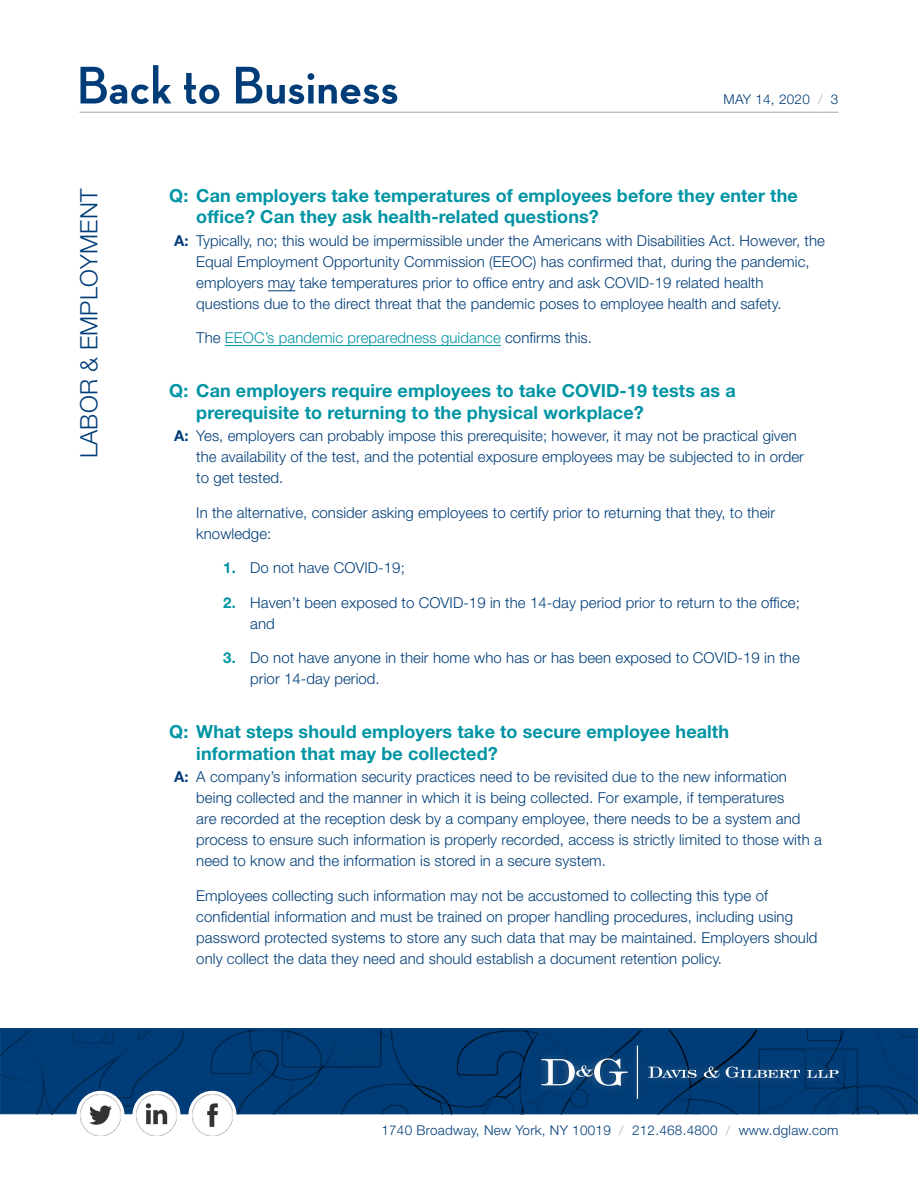
<style>
.page{position:relative;width:918px;height:1188px;background:#fff}
.page>*{position:absolute;margin:0;border:0;box-sizing:border-box;transform-origin:0 0}
.t1{font:700 54px "Neutra Disp";letter-spacing:.01em;color:#003d78}
.t2{font:300 24px "Helvetica Neue LT Std";letter-spacing:.01em;color:#003d78}
.PQ_-_Body_Text_-_FAQ{font:700 18px/21.6px "Helvetica Neue LT Std";letter-spacing:.005em;color:#0094a4}
.PQ_-_Body_Text_-_FAW{font:300 15px/21px "Helvetica Neue LT Std";letter-spacing:.005em;color:#003d78}
.PQ_-_Body_Text_-_FAQ-2{font:300 15px/21px "Helvetica Neue LT Std";letter-spacing:.005em;color:#003d78}
.PQ_-_Body_Text_-_FAQ-3{font:300 15px "Helvetica Neue LT Std";letter-spacing:.005em;color:#0094a4}
.t3{font:300 13.5px "Helvetica Neue LT Std";letter-spacing:.02em;color:#003d78}
.s1{color:#a6b0ba}
.s2{font-weight:700}
.s3{color:#003d78}
.s4{font-weight:700;color:#0094a4}
</style>
<div class="page">
<div style="left:0;top:1028px;width:918px;height:86px;background:#003d78;border:1px solid #003d78"></div>
<hr style="left:169px;top:1113px;width:670px;height:1px;background:#003d78">
<div style="left:77px;top:1091px;width:47px;height:48px;background:#fff;border-radius:50%"></div>
<img style="left:80px;top:1094px;width:41px;height:41px">
<div style="left:132px;top:1091px;width:48px;height:48px;background:#fff;border-radius:50%"></div>
<img style="left:136px;top:1094px;width:41px;height:41px">
<div style="left:188px;top:1091px;width:48px;height:48px;background:#fff;border-radius:50%"></div>
<img style="left:192px;top:1094px;width:41px;height:41px">
<div style="left:533px;top:1037px;width:315px;height:70px;background:#fff;opacity:.25"></div>
<hr style="left:637px;top:1046px;width:1px;height:53px;background:#fff">
<svg style="left:541px;top:1058px;width:87px;height:28px"></svg>
<svg style="left:648px;top:1067px;width:49px;height:11px"></svg>
<svg style="left:704px;top:1067px;width:16px;height:11px"></svg>
<svg style="left:726px;top:1067px;width:74px;height:11px"></svg>
<svg style="left:807px;top:1070px;width:32px;height:8px"></svg>
<hr style="left:79px;top:112px;width:760px;height:1px;background:#a6b0ba">
<svg style="left:268px;top:291px;width:27px;height:1px"></svg>
<hr style="left:225px;top:345px;width:276px;height:1px;background:#0094a4">
<h1 class="t1" style="left:76px;top:55px;width:323px">Back to Business</h1>
<p class="t3" style="left:724px;top:90px;width:116px">MAY 14, 2020 <span class="s1">/</span> 3</p>
<h2 class="t2" style="left:74px;top:458px;width:271px;rotate:-90deg">LABOR &amp; EMPLOYMENT</h2>
<p class="PQ_-_Body_Text_-_FAQ" style="left:196px;top:184px;width:603px;text-indent:-27px">Q: Can employers take temperatures of employees before they enter the office? Can they ask health-related questions?</p>
<p class="PQ_-_Body_Text_-_FAW" style="left:196px;top:230px;width:630px;text-indent:-22px"><span class="s2">A:</span> Typically, no; this would be impermissible under the Americans with Disabilities Act. However, the Equal Employment Opportunity Commission (EEOC) has confirmed that, during the pandemic, employers may take temperatures prior to office entry and ask COVID-19 related health questions due to the direct threat that the pandemic poses to employee health and safety.</p>
<p class="PQ_-_Body_Text_-_FAQ-3" style="left:196px;top:329px;width:397px"><span class="s3">The</span> EEOC’s pandemic preparedness guidance <span class="s3">confirms this.</span></p>
<p class="PQ_-_Body_Text_-_FAQ" style="left:196px;top:380px;width:541px;text-indent:-27px">Q: Can employers require employees to take COVID-19 tests as a prerequisite to returning to the physical workplace?</p>
<p class="PQ_-_Body_Text_-_FAW" style="left:196px;top:425px;width:609px;text-indent:-22px"><span class="s2">A:</span> Yes, employers can probably impose this prerequisite; however, it may not be practical given the availability of the test, and the potential exposure employees may be subjected to in order to get tested.</p>
<p class="PQ_-_Body_Text_-_FAQ-2" style="left:196px;top:502px;width:580px">In the alternative, consider asking employees to certify prior to returning that they, to their knowledge:</p>
<p class="PQ_-_Body_Text_-_FAW" style="left:223px;top:557px;width:183px"><span class="s4">1.</span> Do not have COVID-19;</p>
<p class="PQ_-_Body_Text_-_FAW" style="left:250px;top:592px;width:551px;text-indent:-27px"><span class="s4">2.</span> Haven’t been exposed to COVID-19 in the 14-day period prior to return to the office; and</p>
<p class="PQ_-_Body_Text_-_FAW" style="left:250px;top:647px;width:551px;text-indent:-27px"><span class="s4">3.</span> Do not have anyone in their home who has or has been exposed to COVID-19 in the prior 14-day period.</p>
<p class="PQ_-_Body_Text_-_FAQ" style="left:196px;top:721px;width:534px;text-indent:-27px">Q: What steps should employers take to secure employee health information that may be collected?</p>
<p class="PQ_-_Body_Text_-_FAW" style="left:196px;top:766px;width:627px;text-indent:-22px"><span class="s2">A:</span> A company’s information security practices need to be revisited due to the new information being collected and the manner in which it is being collected. For example, if temperatures<br>are recorded at the reception desk by a company employee, there needs to be a system and process to ensure such information is properly recorded, access is strictly limited to those with a need to know and the information is stored in a secure system.</p>
<p class="PQ_-_Body_Text_-_FAQ-2" style="left:196px;top:885px;width:623px">Employees collecting such information may not be accustomed to collecting this type of confidential information and must be trained on proper handling procedures, including using password protected systems to store any such data that may be maintained. Employers should only collect the data they need and should establish a document retention policy.</p>
<p class="t3" style="left:381px;top:1122px;width:459px">1740 Broadway, New York, NY 10019 <span class="s1">/</span> 212.468.4800 <span class="s1">/</span> www.dglaw.com</p>
</div>
